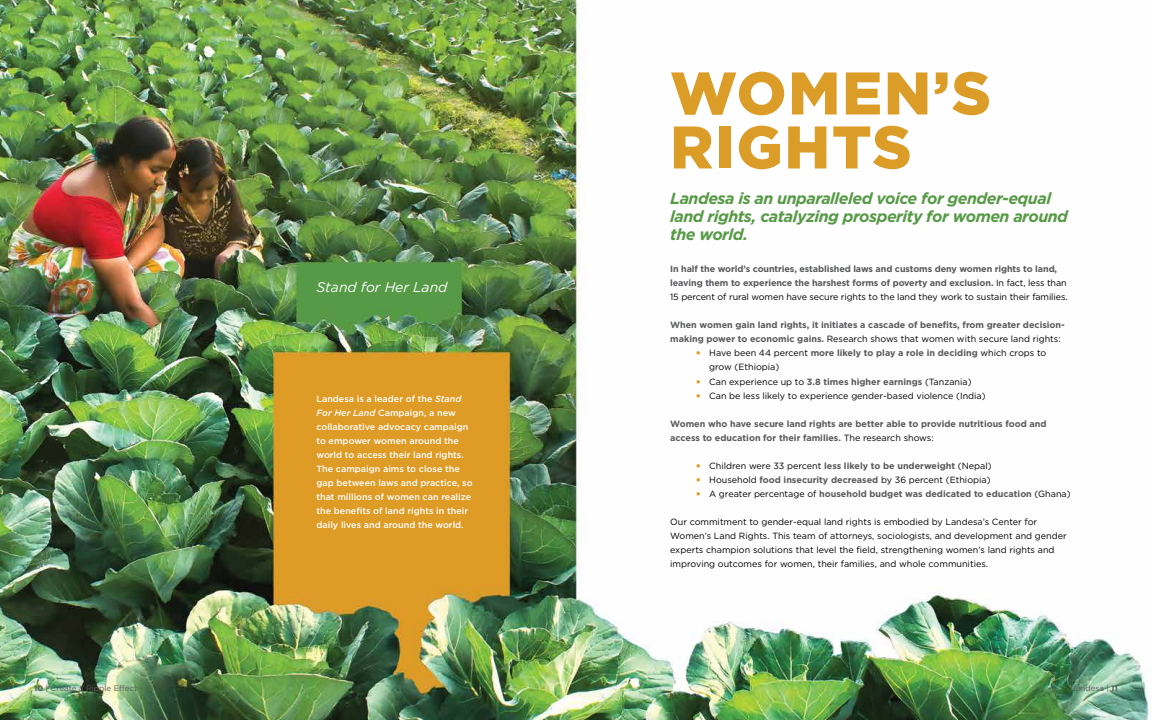
<style>
.page{position:relative;width:1152px;height:720px;background:#fff}
.page>*{position:absolute;margin:0;border:0;box-sizing:border-box;transform-origin:0 0}
.t1{font:900 60px/54px "Gotham";letter-spacing:.03em;color:#dc9c28}
.t2{font:italic 700 16px/18px "Gotham";letter-spacing:-.03em;color:#579a46}
.t3{font:italic 14px "Gotham";color:#fff}
.t4{font:9px/14px "Gotham";color:#000}
.t5{font:700 9px/14px "Gotham";color:#58595b}
.t6{font:500 9px/14px "Gotham";color:#fff}
.t7{font:8px "Gotham";color:#58595b}
.s1{font-style:italic}
.s2{font-weight:400;color:#000}
.s3{font-weight:900;color:#dc9c28}
.s4{font-weight:700;color:#58595b}
.s5{font-weight:700}
</style>
<div class="page">
<img style="left:0;top:0;width:1150px;height:720px">
<h3 class="t3" style="left:316px;top:280px;width:133px">Stand for Her Land</h3>
<p class="t6" style="left:316px;top:392px;width:158px">Landesa is a leader of the <span class="s1">Stand<br>For Her Land</span> Campaign, a new collaborative advocacy campaign to empower women around the world to access their land rights.<br>The campaign aims to close the gap between laws and practice, so that millions of women can realize the benefits of land rights in their daily lives and around the world.</p>
<h1 class="t1" style="left:670px;top:69px;width:322px">WOMEN’S<br>RIGHTS</h1>
<h2 class="t2" style="left:670px;top:191px;width:399px">Landesa is an unparalleled voice for gender-equal land rights, catalyzing prosperity for women around the world.</h2>
<p class="t5" style="left:670px;top:263px;width:399px">In half the world’s countries, established laws and customs deny women rights to land, leaving them to experience the harshest forms of poverty and exclusion. <span class="s2">In fact, less than<br>15 percent of rural women have secure rights to the land they work to sustain their families.</span></p>
<p class="t5" style="left:670px;top:319px;width:396px">When women gain land rights, it initiates a cascade of benefits, from greater decision&shy;making power to economic gains. <span class="s2">Research shows that women with secure land rights:</span></p>
<p class="t4" style="left:709px;top:347px;width:339px;text-indent:-13px"><span class="s3">•</span> Have been 44 percent <span class="s4">more likely to play a role in deciding</span> which crops to grow (Ethiopia)</p>
<p class="t4" style="left:696px;top:375px;width:277px"><span class="s3">•</span> Can experience up to <span class="s4">3.8 times higher earnings</span> (Tanzania)</p>
<p class="t4" style="left:696px;top:389px;width:291px"><span class="s3">•</span> Can be less likely to experience gender-based violence (India)</p>
<p class="t5" style="left:670px;top:417px;width:378px">Women who have secure land rights are better able to provide nutritious food and access to education for their families. <span class="s2">The research shows:</span></p>
<p class="t4" style="left:696px;top:459px;width:297px"><span class="s3">•</span> Children were 33 percent <span class="s4">less likely to be underweight</span> (Nepal)</p>
<p class="t4" style="left:696px;top:473px;width:296px"><span class="s3">•</span> Household <span class="s4">food insecurity decreased</span> by 36 percent (Ethiopia)</p>
<p class="t5" style="left:696px;top:487px;width:376px"><span class="s3">•</span> <span class="s2">A greater percentage of</span> household budget was dedicated to education <span class="s2">(Ghana)</span></p>
<p class="t4" style="left:670px;top:515px;width:398px">Our commitment to gender-equal land rights is embodied by Landesa’s Center for Women’s Land Rights. This team of attorneys, sociologists, and development and gender experts champion solutions that level the field, strengthening women’s land rights and improving outcomes for women, their families, and whole communities.</p>
<p class="t7" style="left:34px;top:685px;width:105px"><span class="s5">10</span> | Create a Ripple Effect</p>
<p class="t7" style="left:1071px;top:685px;width:49px">Landesa | <span class="s5">11</span></p>
</div>
